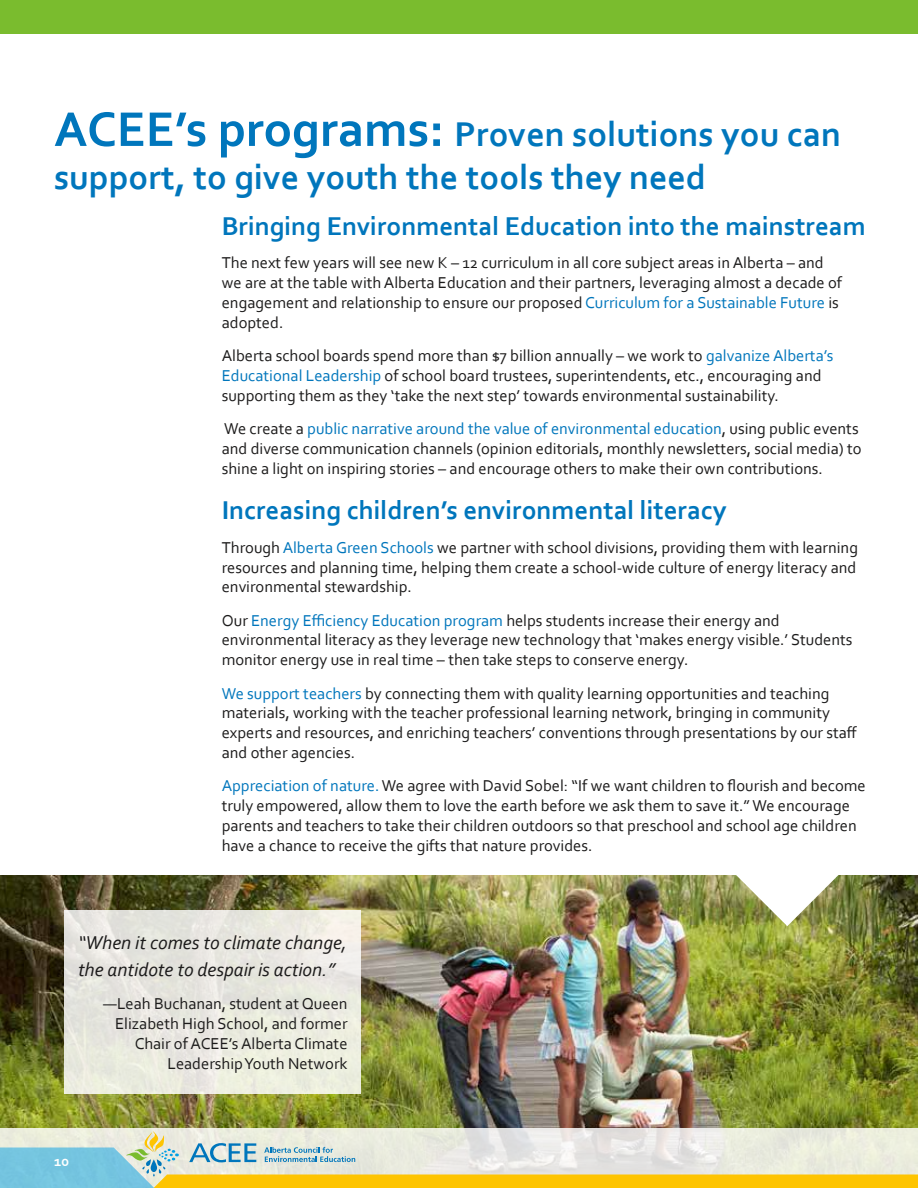
<style>
.page{position:relative;width:918px;height:1188px;background:#fff}
.page>*{position:absolute;margin:0;border:0;box-sizing:border-box;transform-origin:0 0}
.t1{font:700 36px/43.2px "Corbel";color:#0076bc}
.t2{font:700 27px "Corbel";color:#0076bc}
.t3{font:italic 19.5px/27px "Corbel";color:#1c1b1b}
.t4{font:16.5px/19.8px "Corbel";color:#1c1b1b}
.t5{font:700 15px "Corbel";color:#fff}
.s1{font-size:51px}
.s2{color:#0076bc}
</style>
<div class="page">
<div style="left:0;top:0;width:918px;height:34px;background:#7abc2e"></div>
<img style="left:0;top:875px;width:918px;height:253px">
<svg style="left:716px;top:875px;width:143px;height:51px"></svg>
<div style="left:64px;top:910px;width:297px;height:184px;background:#e9e9df"></div>
<svg style="left:0;top:1128px;width:918px;height:3px;fill:#ebecdf"></svg>
<svg style="left:0;top:1131px;width:918px;height:57px"></svg>
<h1 class="t1" style="left:54px;top:112px;width:789px"><span class="s1">ACEE’s programs:</span> Proven solutions you can support, to give youth the tools they need</h1>
<h2 class="t2" style="left:222px;top:209px;width:646px">Bringing Environmental Education into the mainstream</h2>
<p class="t4" style="left:222px;top:253px;width:622px">The next few years will see new K – 12 curriculum in all core subject areas in Alberta – and we are at the table with Alberta Education and their partners, leveraging almost a decade of engagement and relationship to ensure our proposed <span class="s2">Curriculum for a Sustainable Future</span> is adopted.</p>
<p class="t4" style="left:222px;top:345px;width:613px">Alberta school boards spend more than $7 billion annually – we work to <span class="s2">galvanize Alberta’s<br>Educational Leadership</span> of school board trustees, superintendents, etc., encouraging and supporting them as they ‘take the next step’ towards environmental sustainability.</p>
<p class="t4" style="left:222px;top:418px;width:641px">We create a <span class="s2">public narrative around the value of environmental education</span>, using public events and diverse communication channels (opinion editorials, monthly newsletters, social media) to shine a light on inspiring stories – and encourage others to make their own contributions.</p>
<h2 class="t2" style="left:222px;top:494px;width:506px">Increasing children’s environmental literacy</h2>
<p class="t4" style="left:222px;top:537px;width:638px;text-align:justify">Through <span class="s2">Alberta Green Schools</span> we partner with school divisions, providing them with learning resources and planning time, helping them create a school-wide culture of energy literacy and environmental stewardship.</p>
<p class="t4" style="left:222px;top:610px;width:632px">Our <span class="s2">Energy Efficiency Education program</span> helps students increase their energy and environmental literacy as they leverage new technology that ‘makes energy visible.’ Students monitor energy use in real time – then take steps to conserve energy.</p>
<p class="t4" style="left:222px;top:683px;width:637px"><span class="s2">We support teachers</span> by connecting them with quality learning opportunities and teaching materials, working with the teacher professional learning network, bringing in community experts and resources, and enriching teachers’ conventions through presentations by our staff and other agencies.</p>
<p class="t4" style="left:222px;top:775px;width:646px"><span class="s2">Appreciation of nature.</span> We agree with David Sobel: “If we want children to flourish and become truly empowered, allow them to love the earth before we ask them to save it.” We encourage parents and teachers to take their children outdoors so that preschool and school age children have a chance to receive the gifts that nature provides.</p>
<p class="t3" style="left:78px;top:929px;width:271px">“When it comes to climate change, the antidote to despair is action.”</p>
<p class="t4" style="left:103px;top:994px;width:246px;text-align:right">—Leah Buchanan, student at Queen<br>Elizabeth High School, and former<br>Chair of ACEE’s Alberta Climate<br>Leadership Youth Network</p>
<p class="t5" style="left:54px;top:1152px;width:17px">10</p>
</div>
